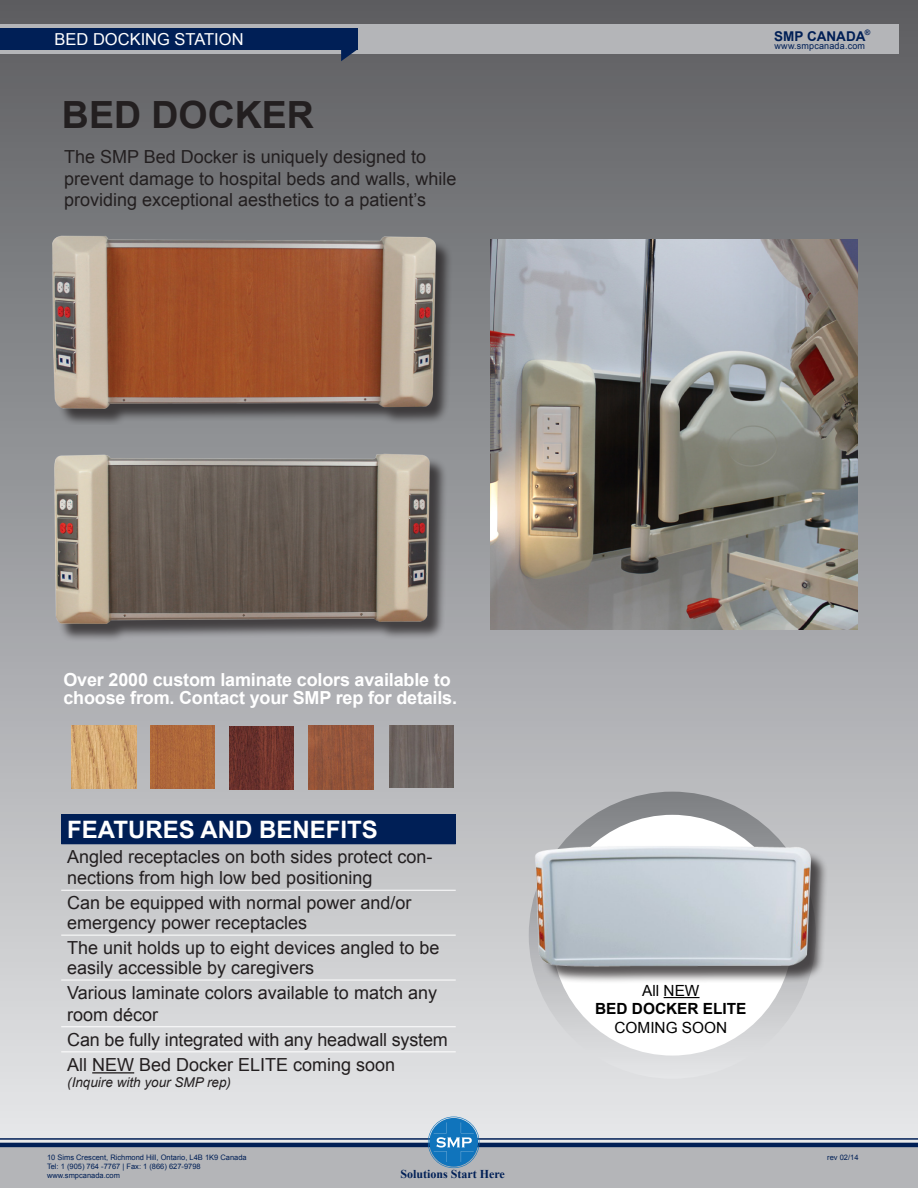
<style>
.page{position:relative;width:918px;height:1188px;background:#fff}
.page>*{position:absolute;margin:0;border:0;box-sizing:border-box;transform-origin:0 0}
.t1{font:700 37.5px "Arial";color:#231f20}
.t2{font:700 24px "Arial";color:#fff}
.t3{font:18px/21.6px "Arial";color:#231f20}
.t4{font:700 18px/18px "Arial";letter-spacing:-.01em;color:#fff}
.t5{font:16.5px "Arial";color:#fff}
.caption2{font:15.45px "Arial";color:#000}
.caption2-2{font:700 15.45px "Arial";color:#000}
.t6{font:italic 13.5px "Arial";color:#231f20}
.t7{font:700 13.5px "Arial";color:#001f56}
.t8{font:700 12px "Times New Roman";color:#001f56}
.t9{font:9px "Arial";letter-spacing:.02em;color:#001f56}
.t10{font:7.5px/9px "Arial";color:#001f56}
.t11{font:700 7.5px "Arial";color:#001f56}
</style>
<div class="page">
<div style="left:0;top:0;width:918px;height:1188px;background:linear-gradient(to bottom,#5c5d61,#eaebee)"></div>
<div style="left:61px;top:814px;width:395px;height:30px;background:#001f56"></div>
<hr style="left:61px;top:890px;width:395px;height:1px;background:#fff">
<hr style="left:61px;top:935px;width:395px;height:1px;background:#fff">
<hr style="left:61px;top:980px;width:395px;height:1px;background:#fff">
<hr style="left:61px;top:1026px;width:395px;height:1px;background:#fff">
<hr style="left:61px;top:1052px;width:395px;height:1px;background:#fff">
<hr style="left:92px;top:1072px;width:42px;height:2px;background:#231f20">
<img style="left:229px;top:726px;width:65px;height:63px">
<img style="left:309px;top:725px;width:64px;height:65px">
<img style="left:389px;top:725px;width:64px;height:63px">
<img style="left:150px;top:725px;width:65px;height:64px">
<img style="left:72px;top:725px;width:64px;height:64px">
<svg style="left:529px;top:792px;width:287px;height:287px"></svg>
<img style="left:490px;top:239px;width:367px;height:391px">
<img style="left:517px;top:828px;width:311px;height:155px">
<hr style="left:664px;top:997px;width:36px;height:1px;background:#000">
<img style="left:31px;top:215px;width:431px;height:210px">
<div style="left:57px;top:457px;width:391px;height:185px;background:#231f20;opacity:.75"></div>
<img style="left:46px;top:446px;width:388px;height:182px">
<div style="left:0;top:1147px;width:918px;height:41px;background:#b4b5b8"></div>
<hr style="left:0;top:1138px;width:449px;height:2px;background:#001f56">
<hr style="left:0;top:1143px;width:449px;height:4px;background:#001f56">
<hr style="left:461px;top:1138px;width:457px;height:2px;background:#001f56">
<hr style="left:461px;top:1143px;width:457px;height:4px;background:#001f56">
<svg style="left:428px;top:1117px;width:51px;height:51px;background:#4f93c5"></svg>
<div style="left:0;top:24px;width:899px;height:30px;background:#b4b5b8"></div>
<div style="left:0;top:28px;width:357px;height:22px;background:#001f56"></div>
<svg style="left:341px;top:50px;width:16px;height:11px"></svg>
<p class="t5" style="left:55px;top:28px;width:191px">BED DOCKING STATION</p>
<p class="t1" style="left:62px;top:90px;width:254px">BED DOCKER</p>
<p class="t3" style="left:64px;top:146px;width:394px">The SMP Bed Docker is uniquely designed to prevent damage to hospital beds and walls, while providing exceptional aesthetics to a patient’s</p>
<p class="t11" style="left:865px;top:27px;width:7px">®</p>
<p class="t7" style="left:774px;top:27px;width:93px">SMP CANADA</p>
<p class="t9" style="left:775px;top:40px;width:92px">www.smpcanada.com</p>
<p class="t4" style="left:63px;top:671px;width:395px">Over 2000 custom laminate colors available to choose from. Contact your SMP rep for details.</p>
<p class="t2" style="left:67px;top:813px;width:312px">FEATURES AND BENEFITS</p>
<p class="t3" style="left:67px;top:846px;width:367px">Angled receptacles on both sides protect con&shy;nections from high low bed positioning</p>
<p class="t3" style="left:67px;top:893px;width:346px;line-height:19.8px">Can be equipped with normal power and/or emergency power receptacles</p>
<p class="t3" style="left:67px;top:937px;width:374px">The unit holds up to eight devices angled to be</p>
<p class="t3" style="left:67px;top:957px;width:249px">easily accessible by caregivers</p>
<p class="t3" style="left:67px;top:982px;width:371px">Various laminate colors available to match any room décor</p>
<p class="t3" style="left:67px;top:1029px;width:382px">Can be fully integrated with any headwall system</p>
<p class="t3" style="left:67px;top:1054px;width:330px">All NEW Bed Docker ELITE coming soon</p>
<p class="t6" style="left:67px;top:1074px;width:165px">(Inquire with your SMP rep)</p>
<p class="caption2" style="left:642px;top:980px;width:59px">All NEW</p>
<p class="caption2-2" style="left:595px;top:999px;width:153px">BED DOCKER ELITE</p>
<p class="caption2" style="left:614px;top:1017px;width:114px">COMING SOON</p>
<p class="t10" style="left:47px;top:1153px;width:201px">10 Sims Crescent, Richmond Hill, Ontario, L4B 1K9 Canada<br>Tel: 1 (905) 764 -7767 | Fax: 1 (866) 627-9798 www.smpcanada.com</p>
<p class="t10" style="left:827px;top:1153px;width:33px">rev 02/14</p>
<p class="t8" style="left:400px;top:1166px;width:106px">Solutions Start Here</p>
</div>
